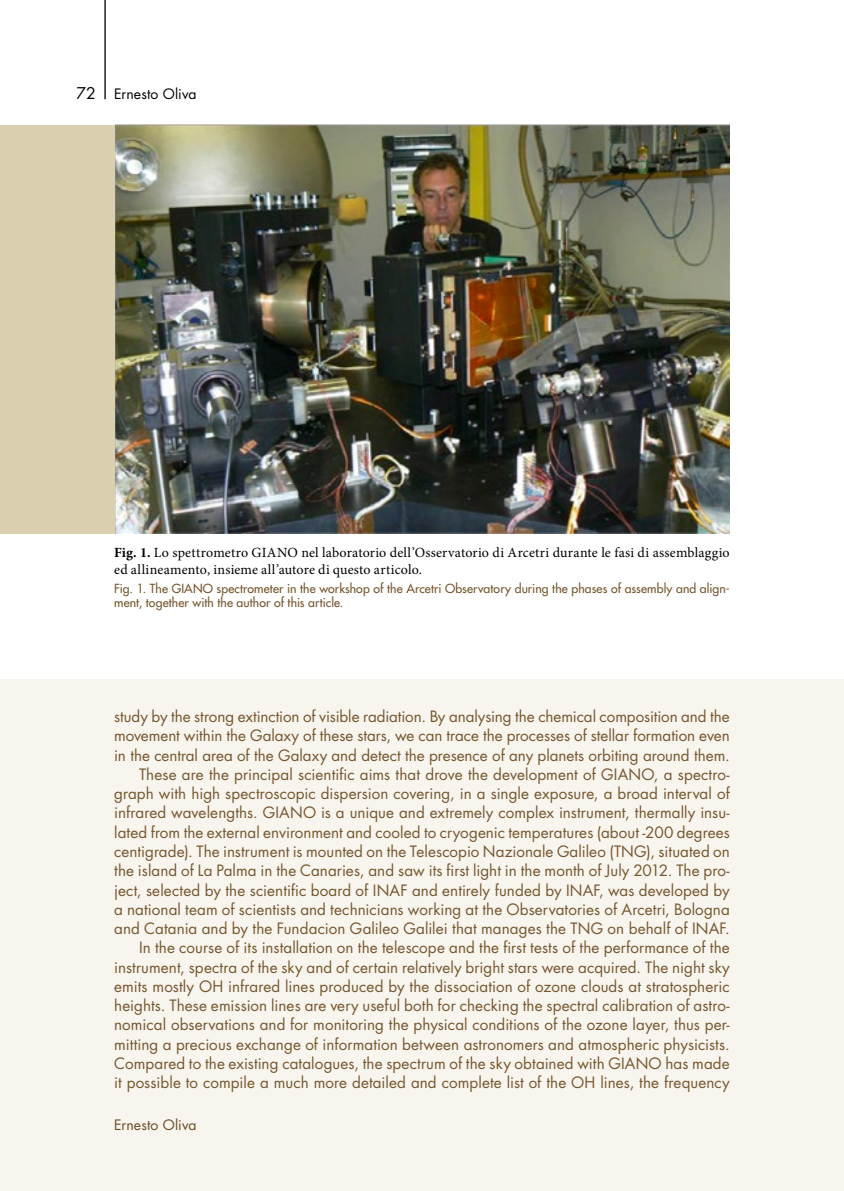
<style>
.page{position:relative;width:844px;height:1191px;background:#fff}
.page>*{position:absolute;margin:0;border:0;box-sizing:border-box;transform-origin:0 0}
.t1{font:15.75px "Futura Std";color:#000}
.t2{font:15.22px/19.2px "Futura Std";letter-spacing:.005em;color:#75562d;text-align:right}
.t3{font:14px/16.8px "Minion Pro";letter-spacing:.015em;color:#000}
.t4{font:14px "Futura Std";letter-spacing:.01em;color:#684a21}
.t5{font:14px "Futura Std";letter-spacing:.01em;color:#000}
.t6{font:500 12.25px/14px "Futura Std";letter-spacing:.01em;color:#75562d}
.s1{font-weight:700}
</style>
<div class="page">
<div style="left:0;top:680px;width:843px;height:511px;background:#f8f5ef"></div>
<hr style="left:104px;top:0;width:2px;height:99px;background:#000">
<img style="left:114px;top:124px;width:615px;height:409px">
<div style="left:0;top:126px;width:114px;height:407px;background:#dacfae"></div>
<p class="t1" style="left:76px;top:83px;width:21px">72</p>
<p class="t5" style="left:114px;top:85px;width:84px">Ernesto Oliva</p>
<p class="t3" style="left:114px;top:544px;width:617px"><span class="s1">Fig. 1.</span> Lo spettrometro GIANO nel laboratorio dell’Osservatorio di Arcetri durante le fasi di assemblaggio ed allineamento, insieme all’autore di questo articolo.</p>
<p class="t6" style="left:114px;top:581px;width:617px">Fig. 1. The GIANO spectrometer in the workshop of the Arcetri Observatory during the phases of assembly and align&shy;ment, together with the author of this article.</p>
<p class="t2" style="left:114px;top:707px;width:617px">study by the strong extinction of visible radiation. By analysing the chemical composition and the movement within the Galaxy of these stars, we can trace the processes of stellar formation even in the central area of the Galaxy and detect the presence of any planets orbiting around them.<br>These are the principal scientific aims that drove the development of GIANO, a spectro&shy;graph with high spectroscopic dispersion covering, in a single exposure, a broad interval of infrared wavelengths. GIANO is a unique and extremely complex instrument, thermally insu&shy;lated from the external environment and cooled to cryogenic temperatures (about -200 degrees centigrade). The instrument is mounted on the Telescopio Nazionale Galileo (TNG), situated on the island of La Palma in the Canaries, and saw its first light in the month of July 2012. The pro&shy;ject, selected by the scientific board of INAF and entirely funded by INAF, was developed by a national team of scientists and technicians working at the Observatories of Arcetri, Bologna and Catania and by the Fundacion Galileo Galilei that manages the TNG on behalf of INAF.<br>In the course of its installation on the telescope and the first tests of the performance of the instrument, spectra of the sky and of certain relatively bright stars were acquired. The night sky emits mostly OH infrared lines produced by the dissociation of ozone clouds at stratospheric heights. These emission lines are very useful both for checking the spectral calibration of astro&shy;nomical observations and for monitoring the physical conditions of the ozone layer, thus per&shy;mitting a precious exchange of information between astronomers and atmospheric physicists.<br>Compared to the existing catalogues, the spectrum of the sky obtained with GIANO has made it possible to compile a much more detailed and complete list of the OH lines, the frequency</p>
<p class="t4" style="left:114px;top:1116px;width:84px">Ernesto Oliva</p>
</div>
